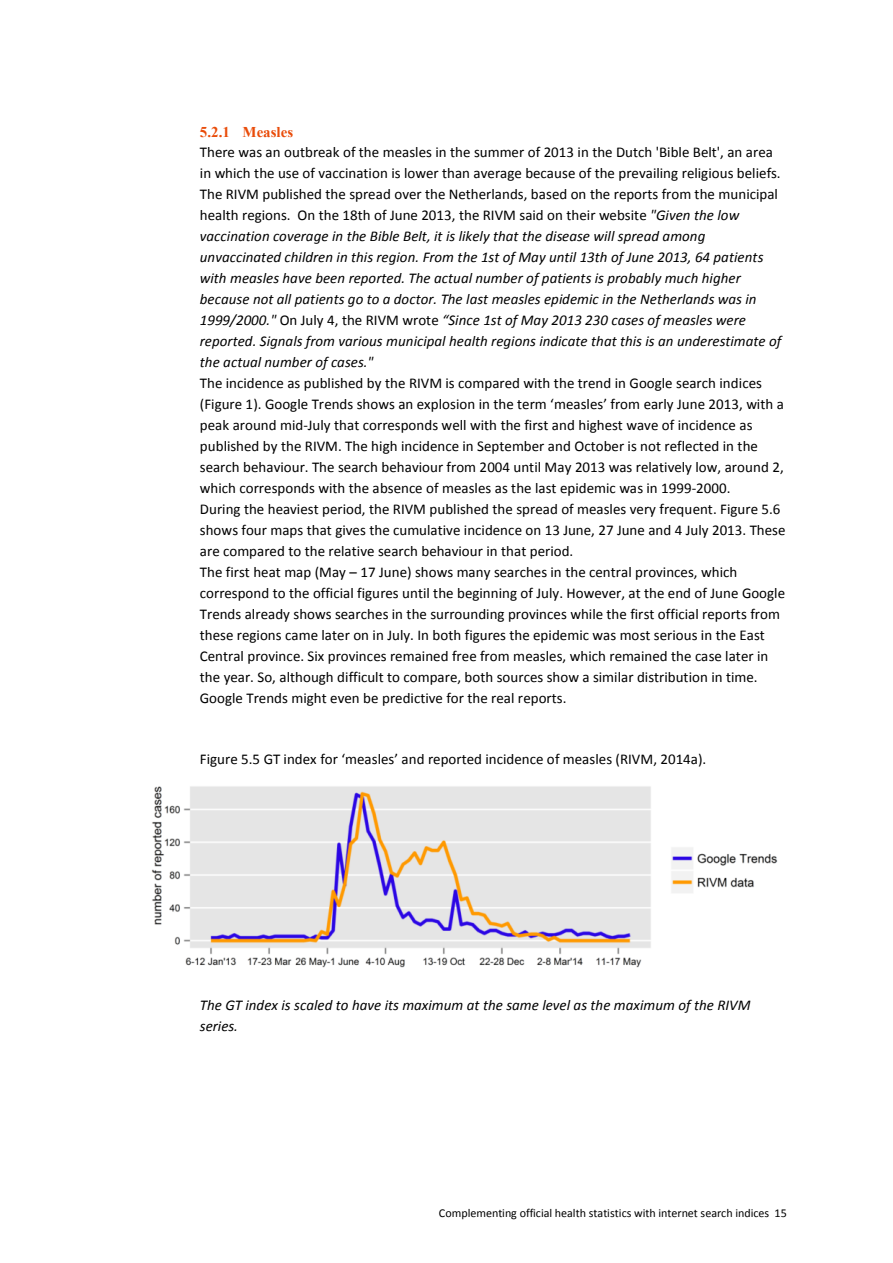
<style>
.page{position:relative;width:893px;height:1263px;background:#fff}
.page>*{position:absolute;margin:0;border:0;box-sizing:border-box;transform-origin:0 0}
.t1{font:15px/21px "+Calibri";color:#000}
.t2{font:italic 15px/21px "+Calibri";letter-spacing:.005em;color:#000}
.t3{font:700 15px "Times New Roman";color:#e94c0a}
.t4{font:12px "+Calibri";letter-spacing:-.005em;color:#000}
.s1{font-style:normal}
</style>
<div class="page">
<img style="left:151px;top:786px;width:627px;height:182px">
<p class="t3" style="left:200px;top:124px;width:95px">5.2.1 Measles</p>
<p class="t2" style="left:200px;top:143px;width:583px"><span class="s1">There was an outbreak of the measles in the summer of 2013 in the Dutch 'Bible Belt', an area in which the use of vaccination is lower than average because of the prevailing religious beliefs.<br>The RIVM published the spread over the Netherlands, based on the reports from the municipal health regions. On the 18th of June 2013, the RIVM said on their website</span> "Given the low vaccination coverage in the Bible Belt, it is likely that the disease will spread among unvaccinated children in this region. From the 1st of May until 13th of June 2013, 64 patients with measles have been reported. The actual number of patients is probably much higher because not all patients go to a doctor. The last measles epidemic in the Netherlands was in 1999/2000." <span class="s1">On July 4, the RIVM wrote</span> “Since 1st of May 2013 230 cases of measles were reported. Signals from various municipal health regions indicate that this is an underestimate of the actual number of cases."</p>
<p class="t1" style="left:200px;top:374px;width:587px">The incidence as published by the RIVM is compared with the trend in Google search indices (Figure 1). Google Trends shows an explosion in the term ‘measles’ from early June 2013, with a peak around mid-July that corresponds well with the first and highest wave of incidence as published by the RIVM. The high incidence in September and October is not reflected in the search behaviour. The search behaviour from 2004 until May 2013 was relatively low, around 2, which corresponds with the absence of measles as the last epidemic was in 1999-2000.<br>During the heaviest period, the RIVM published the spread of measles very frequent. Figure 5.6 shows four maps that gives the cumulative incidence on 13 June, 27 June and 4 July 2013. These are compared to the relative search behaviour in that period.<br>The first heat map (May – 17 June) shows many searches in the central provinces, which correspond to the official figures until the beginning of July. However, at the end of June Google Trends already shows searches in the surrounding provinces while the first official reports from these regions came later on in July. In both figures the epidemic was most serious in the East Central province. Six provinces remained free from measles, which remained the case later in the year. So, although difficult to compare, both sources show a similar distribution in time.<br>Google Trends might even be predictive for the real reports.</p>
<p class="t1" style="left:200px;top:749px;width:508px">Figure 5.5 GT index for ‘measles’ and reported incidence of measles (RIVM, 2014a).</p>
<p class="t2" style="left:200px;top:996px;width:552px">The GT index is scaled to have its maximum at the same level as the maximum of the RIVM series.</p>
<p class="t4" style="left:439px;top:1208px;width:349px">Complementing official health statistics with internet search indices 15</p>
</div>
